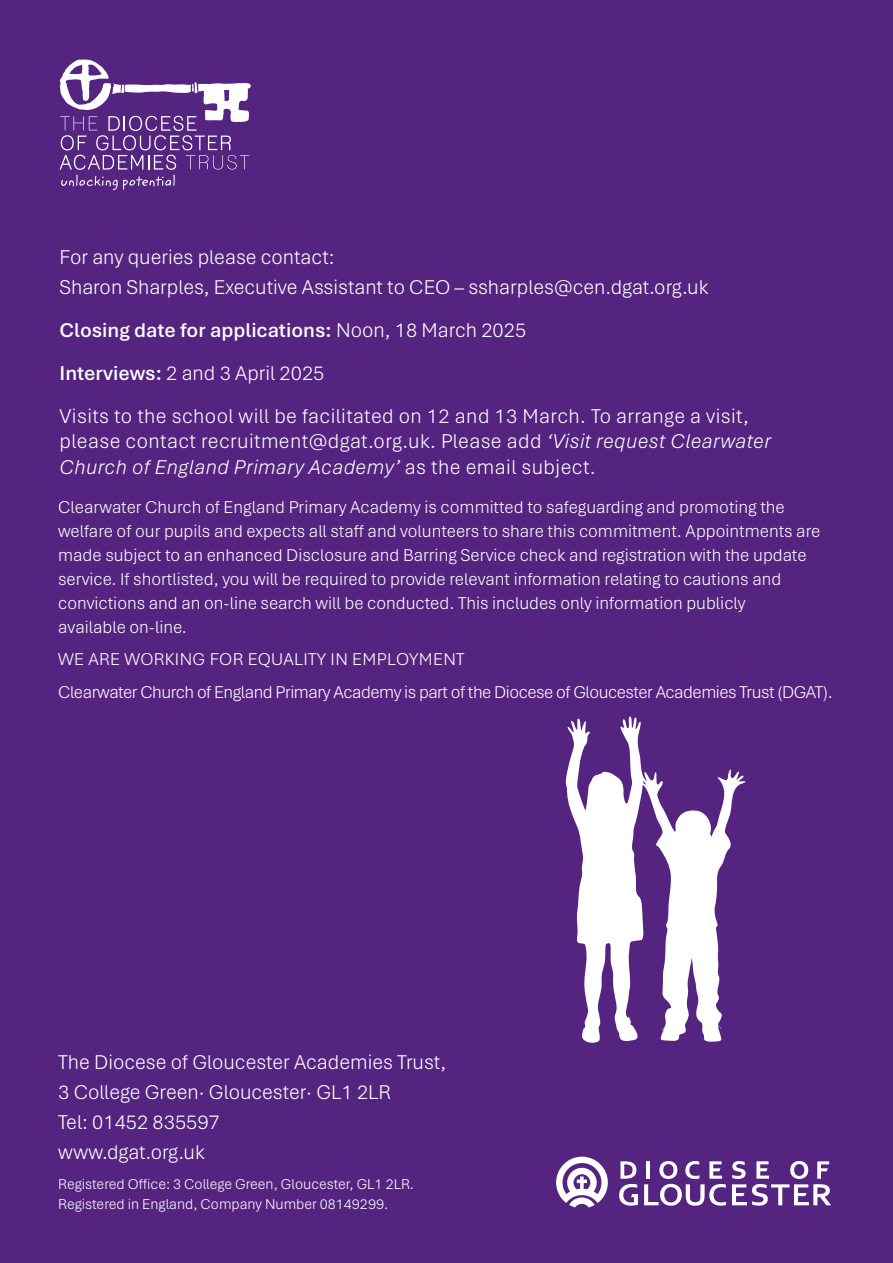
<style>
.page{position:relative;width:893px;height:1263px;background:#552481}
.page>*{position:absolute;margin:0;border:0;box-sizing:border-box;transform-origin:0 0}
.t1{font:300 21px/42.8px "Aptos";letter-spacing:.02em;color:#fff}
.t2{font:300 21px/30px "Aptos";color:#fff}
.t3{font:300 18px/24px "Aptos";color:#fff}
.t4{font:300 18px/32.5px "Aptos";letter-spacing:-.025em;color:#fff}
.t5{font:300 15px/19.5px "Aptos";color:#fff}
.s1{font-weight:600}
.s2{font-style:italic}
</style>
<div class="page">
<svg style="left:60px;top:59px;width:191px;height:131px"></svg>
<svg style="left:566px;top:716px;width:180px;height:327px"></svg>
<svg style="left:556px;top:1157px;width:52px;height:50px"></svg>
<svg style="left:619px;top:1161px;width:19px;height:45px"></svg>
<svg style="left:644px;top:1161px;width:82px;height:45px"></svg>
<svg style="left:732px;top:1161px;width:99px;height:45px"></svg>
<p class="t2" style="left:60px;top:241px;width:650px">For any queries please contact:<br>Sharon Sharples, Executive Assistant to CEO – ssharples@cen.dgat.org.uk</p>
<p class="t1" style="left:60px;top:308px;width:691px"><span class="s1">Closing date for applications:</span> Noon, 18 March 2025<br><span class="s1">Interviews:</span> 2 and 3 April 2025<br>Visits to the school will be facilitated on 12 and 13 March. To arrange a visit,</p>
<p class="t1" style="left:60px;top:428px;width:713px;line-height:25.5px">please contact recruitment@dgat.org.uk. Please add <span class="s2">‘Visit request Clearwater<br>Church of England Primary Academy’</span> as the email subject.</p>
<p class="t3" style="left:58px;top:494px;width:764px">Clearwater Church of England Primary Academy is committed to safeguarding and promoting the welfare of our pupils and expects all staff and volunteers to share this commitment. Appointments are made subject to an enhanced Disclosure and Barring Service check and registration with the update service. If shortlisted, you will be required to provide relevant information relating to cautions and convictions and an on-line search will be conducted. This includes only information publicly<br>available on-line.</p>
<p class="t4" style="left:58px;top:642px;width:776px">WE ARE WORKING FOR EQUALITY IN EMPLOYMENT<br>Clearwater Church of England Primary Academy is part of the Diocese of Gloucester Academies Trust (DGAT).</p>
<p class="t2" style="left:58px;top:1046px;width:389px">The Diocese of Gloucester Academies Trust,<br>3 College Green· Gloucester· GL1 2LR<br>Tel: 01452 835597<br>www.dgat.org.uk</p>
<p class="t5" style="left:58px;top:1174px;width:357px">Registered Office: 3 College Green, Gloucester, GL1 2LR.<br>Registered in England, Company Number 08149299.</p>
</div>
